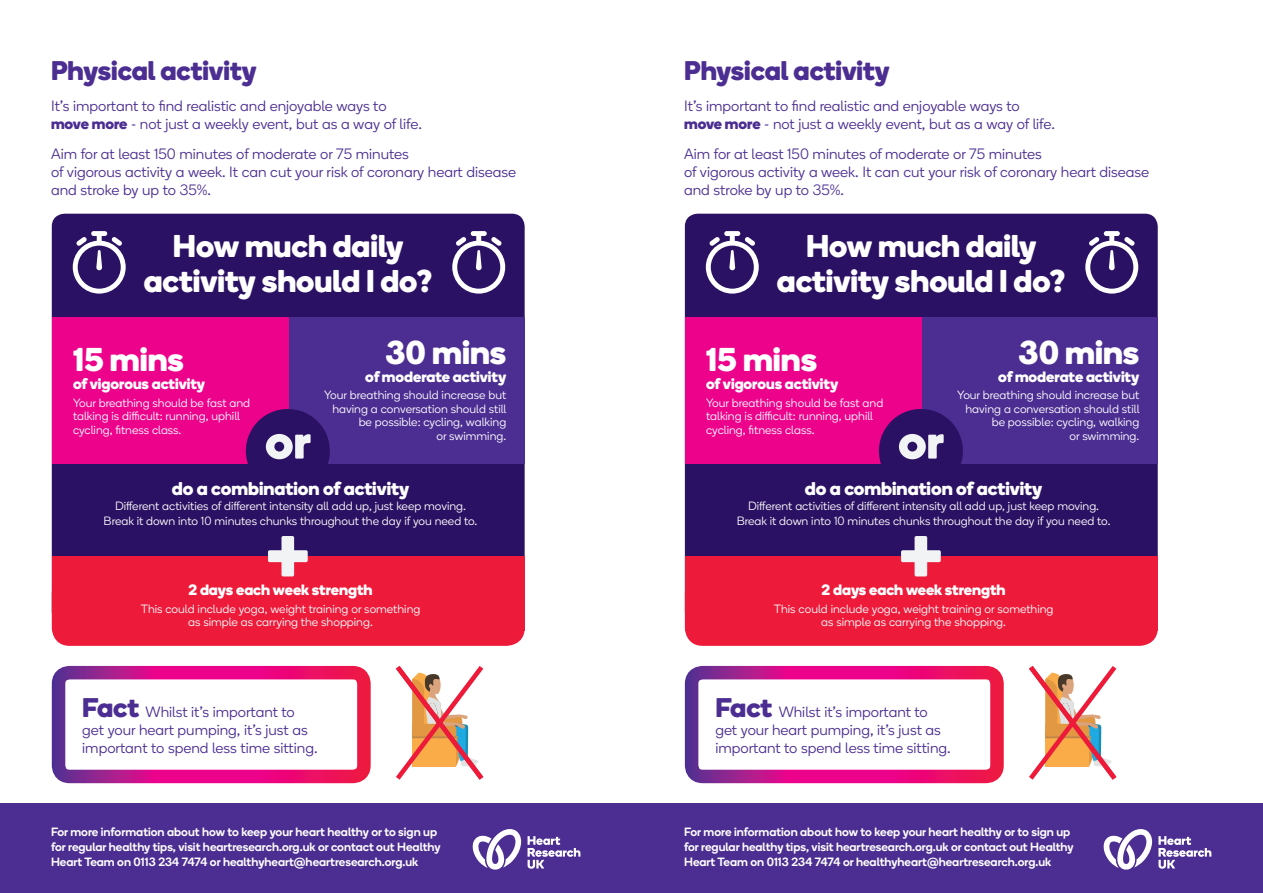
<style>
.page{position:relative;width:1263px;height:893px;background:#fff}
.page>*{position:absolute;margin:0;border:0;box-sizing:border-box;transform-origin:0 0}
.t1{font:700 33px "Boing";color:#fff}
.t2{font:700 31.5px/34.5px "Boing";color:#fff;text-align:center}
.t3{font:700 27px "Boing";color:#4c2e92}
.t4{font:700 18.45px "Boing";color:#fff}
.t5{font:300 15px/18px "Boing";color:#4c2e92}
.t6{font:700 15px "Boing";color:#fff}
.t7{font:300 12px/13.5px "Boing";color:#fff;text-align:center}
.t8{font:500 12px/15px "Boing";color:#fff}
.s1{font-weight:700}
.s2{font-weight:700;font-size:27px}
</style>
<div class="page">
<div style="left:0;top:804px;width:1263px;height:89px;background:#4c2e92"></div>
<svg style="left:527px;top:836px;width:53px;height:33px"></svg>
<svg style="left:472px;top:829px;width:49px;height:41px"></svg>
<svg style="left:1158px;top:836px;width:53px;height:33px"></svg>
<svg style="left:1103px;top:829px;width:49px;height:41px"></svg>
<div style="left:52px;top:666px;width:319px;height:117px;border:14px solid #fff;border-radius:11px"></div>
<div style="left:685px;top:666px;width:319px;height:117px;border:14px solid #fff;border-radius:11px"></div>
<div style="left:52px;top:214px;width:473px;height:410px;background:#2b1163;border-radius:13px"></div>
<div style="left:288px;top:318px;width:237px;height:146px;background:#4c2e92"></div>
<div style="left:52px;top:318px;width:236px;height:146px;background:#ed028c"></div>
<svg style="left:73px;top:231px;width:53px;height:63px"></svg>
<svg style="left:452px;top:231px;width:53px;height:63px"></svg>
<div style="left:246px;top:409px;width:84px;height:84px;background:#2b1163;border-radius:50%"></div>
<div style="left:52px;top:576px;width:473px;height:70px;background:#ed1a3a;border-radius:18px"></div>
<div style="left:52px;top:556px;width:473px;height:74px;background:#ed1a3a"></div>
<svg style="left:266px;top:434px;width:45px;height:25px"></svg>
<svg style="left:268px;top:536px;width:40px;height:40px"></svg>
<div style="left:685px;top:214px;width:473px;height:410px;background:#2b1163;border-radius:13px"></div>
<div style="left:921px;top:318px;width:237px;height:146px;background:#4c2e92"></div>
<div style="left:685px;top:318px;width:236px;height:146px;background:#ed028c"></div>
<svg style="left:706px;top:231px;width:53px;height:63px"></svg>
<svg style="left:1085px;top:231px;width:53px;height:63px"></svg>
<div style="left:879px;top:409px;width:84px;height:84px;background:#2b1163;border-radius:50%"></div>
<div style="left:685px;top:576px;width:473px;height:70px;background:#ed1a3a;border-radius:18px"></div>
<div style="left:685px;top:556px;width:473px;height:74px;background:#ed1a3a"></div>
<svg style="left:899px;top:434px;width:45px;height:25px"></svg>
<svg style="left:901px;top:536px;width:40px;height:40px"></svg>
<svg style="left:396px;top:666px;width:88px;height:114px"></svg>
<svg style="left:1029px;top:666px;width:88px;height:114px"></svg>
<h3 class="t3" style="left:51px;top:51px;width:207px">Physical activity</h3>
<p class="t5" style="left:51px;top:96px;width:372px">It’s important to find realistic and enjoyable ways to <span class="s1">move more</span> - not just a weekly event, but as a way of life.</p>
<p class="t5" style="left:51px;top:145px;width:467px">Aim for at least 150 minutes of moderate or 75 minutes<br>of vigorous activity a week. It can cut your risk of coronary heart disease and stroke by up to 35%.</p>
<h2 class="t2" style="left:144px;top:228px;width:290px">How much daily activity should I do?</h2>
<h1 class="t1" style="left:73px;top:336px;width:112px">15 mins</h1>
<p class="t6" style="left:73px;top:373px;width:134px">of vigorous activity</p>
<p class="t7" style="left:73px;top:396px;width:179px;text-align:left">Your breathing should be fast and talking is difficult: running, uphill cycling, fitness class.</p>
<h1 class="t1" style="left:386px;top:328px;width:122px">30 mins</h1>
<p class="t6" style="left:365px;top:366px;width:143px">of moderate activity</p>
<p class="t7" style="left:324px;top:388px;width:184px;text-align:right">Your breathing should increase but having a conversation should still be possible: cycling, walking<br>or swimming.</p>
<h3 class="t4" style="left:172px;top:476px;width:239px">do a combination of activity</h3>
<p class="t7" style="left:104px;top:499px;width:375px;line-height:15px">Different activities of different intensity all add up, just keep moving.<br>Break it down into 10 minutes chunks throughout the day if you need to.</p>
<p class="t6" style="left:189px;top:579px;width:186px">2 days each week strength</p>
<p class="t7" style="left:141px;top:602px;width:281px">This could include yoga, weight training or something as simple as carrying the shopping.</p>
<h3 class="t3" style="left:684px;top:51px;width:207px">Physical activity</h3>
<p class="t5" style="left:684px;top:96px;width:372px">It’s important to find realistic and enjoyable ways to <span class="s1">move more</span> - not just a weekly event, but as a way of life.</p>
<p class="t5" style="left:684px;top:145px;width:467px">Aim for at least 150 minutes of moderate or 75 minutes<br>of vigorous activity a week. It can cut your risk of coronary heart disease and stroke by up to 35%.</p>
<h2 class="t2" style="left:777px;top:228px;width:290px">How much daily activity should I do?</h2>
<h1 class="t1" style="left:706px;top:336px;width:112px">15 mins</h1>
<p class="t6" style="left:706px;top:373px;width:134px">of vigorous activity</p>
<p class="t7" style="left:706px;top:396px;width:179px;text-align:left">Your breathing should be fast and talking is difficult: running, uphill cycling, fitness class.</p>
<h1 class="t1" style="left:1019px;top:328px;width:122px">30 mins</h1>
<p class="t6" style="left:998px;top:366px;width:143px">of moderate activity</p>
<p class="t7" style="left:957px;top:388px;width:184px;text-align:right">Your breathing should increase but having a conversation should still be possible: cycling, walking<br>or swimming.</p>
<h3 class="t4" style="left:805px;top:476px;width:239px">do a combination of activity</h3>
<p class="t7" style="left:737px;top:499px;width:375px;line-height:15px">Different activities of different intensity all add up, just keep moving.<br>Break it down into 10 minutes chunks throughout the day if you need to.</p>
<p class="t6" style="left:822px;top:579px;width:186px">2 days each week strength</p>
<p class="t7" style="left:774px;top:602px;width:281px">This could include yoga, weight training or something as simple as carrying the shopping.</p>
<p class="t5" style="left:82px;top:702px;width:237px"><span class="s2">Fact</span> Whilst it’s important to get your heart pumping, it’s just as important to spend less time sitting.</p>
<p class="t5" style="left:715px;top:702px;width:237px"><span class="s2">Fact</span> Whilst it’s important to get your heart pumping, it’s just as important to spend less time sitting.</p>
<p class="t8" style="left:51px;top:824px;width:391px">For more information about how to keep your heart healthy or to sign up for regular healthy tips, visit heartresearch.org.uk or contact out Healthy<br>Heart Team on 0113 234 7474 or healthyheart@heartresearch.org.uk</p>
<p class="t8" style="left:684px;top:824px;width:391px">For more information about how to keep your heart healthy or to sign up for regular healthy tips, visit heartresearch.org.uk or contact out Healthy<br>Heart Team on 0113 234 7474 or healthyheart@heartresearch.org.uk</p>
</div>
